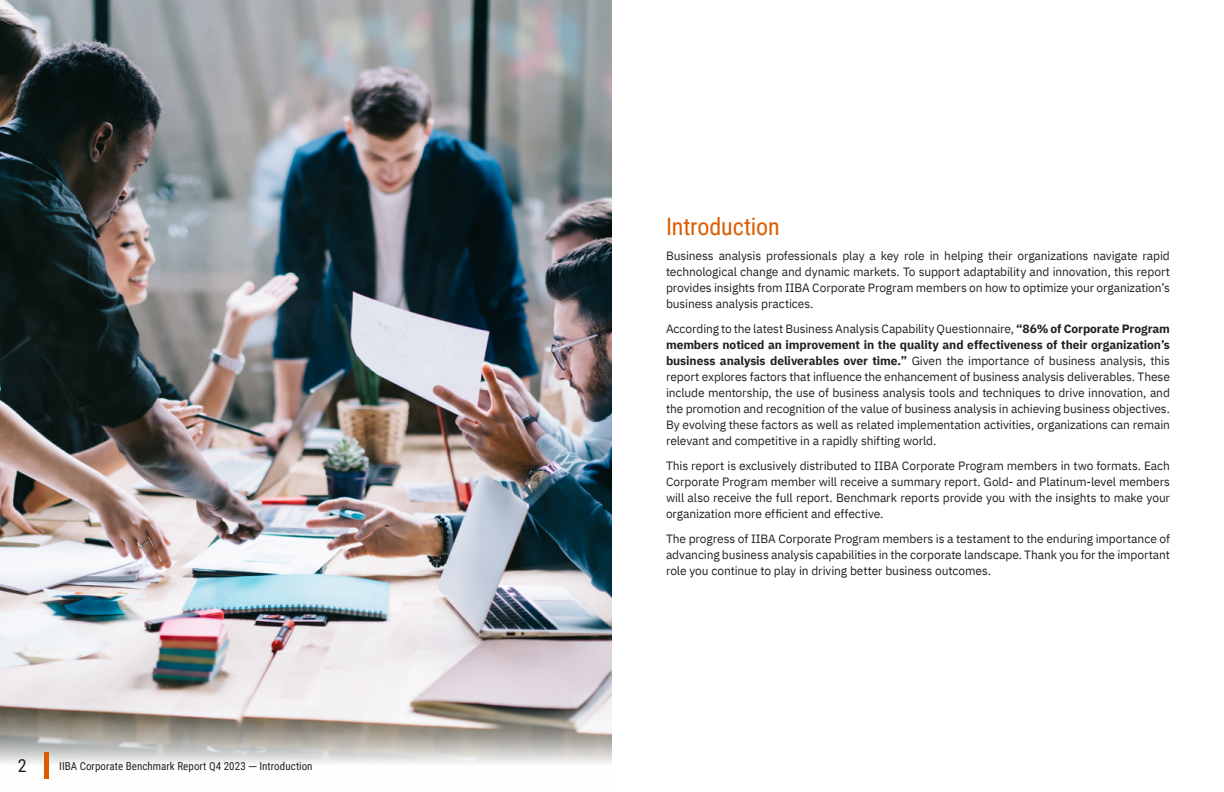
<style>
.page{position:relative;width:1224px;height:792px;background:#fff}
.page>*{position:absolute;margin:0;border:0;box-sizing:border-box;transform-origin:0 0}
.Heading_1{font:24px "Roboto Condensed";letter-spacing:-.005em;color:#db5d00}
.t1{font:18px "Roboto Condensed";color:#231f20}
.Body_Copy{font:12px/16px "IBM Plex Sans";letter-spacing:-.01em;color:#231f20;text-align:justify}
.t2{font:11px "Roboto Condensed";letter-spacing:.005em;color:#231f20}
.s1{font-family:"IBM Plex Sans"}
.s2{font-weight:700}
</style>
<div class="page">
<img style="left:0;top:1px;width:612px;height:778px">
<hr style="left:45px;top:752px;width:4px;height:27px;background:#db5c00">
<h2 class="t1" style="left:18px;top:753px;width:10px">2</h2>
<p class="t2" style="left:59px;top:758px;width:255px">IIBA Corporate Benchmark Report Q4 2023 <span class="s1">—</span> Introduction</p>
<p class="Heading_1" style="left:666px;top:210px;width:115px">Introduction</p>
<p class="Body_Copy" style="left:666px;top:247px;width:505px">Business analysis professionals play a key role in helping their organizations navigate rapid technological change and dynamic markets. To support adaptability and innovation, this report provides insights from IIBA Corporate Program members on how to optimize your organization’s business analysis practices.</p>
<p class="Body_Copy" style="left:666px;top:320px;width:506px">According to the latest Business Analysis Capability Questionnaire, <span class="s2">“86% of Corporate Program members noticed an improvement in the quality and effectiveness of their organization’s business analysis deliverables over time.”</span> Given the importance of business analysis, this report explores factors that influence the enhancement of business analysis deliverables. These include mentorship, the use of business analysis tools and techniques to drive innovation, and the promotion and recognition of the value of business analysis in achieving business objectives.<br>By evolving these factors as well as related implementation activities, organizations can remain relevant and competitive in a rapidly shifting world.</p>
<p class="Body_Copy" style="left:666px;top:457px;width:506px">This report is exclusively distributed to IIBA Corporate Program members in two formats. Each Corporate Program member will receive a summary report. Gold- and Platinum-level members will also receive the full report. Benchmark reports provide you with the insights to make your organization more efficient and effective.</p>
<p class="Body_Copy" style="left:666px;top:530px;width:506px">The progress of IIBA Corporate Program members is a testament to the enduring importance of advancing business analysis capabilities in the corporate landscape. Thank you for the important role you continue to play in driving better business outcomes.</p>
</div>
